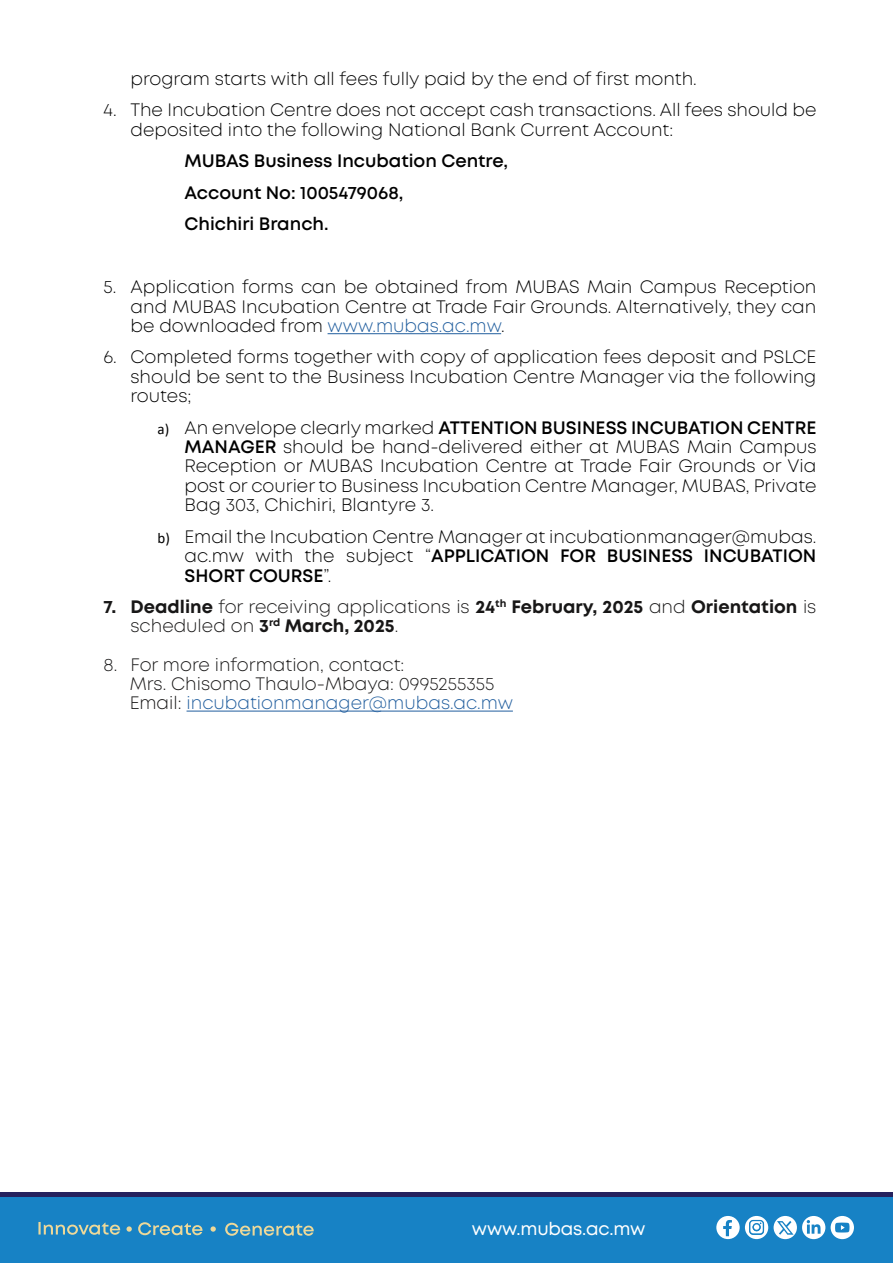
<style>
.page{position:relative;width:893px;height:1263px;background:#fff}
.page>*{position:absolute;margin:0;border:0;box-sizing:border-box;transform-origin:0 0}
.t1{font:300 18px/19.4px "Mont";color:#000;text-align:justify}
.t2{font:300 18px/19.4px "Mont";color:#181717}
.t3{font:700 18px/19.4px "Mont";color:#181717}
.t4{font:600 18px/31.5px "Mont";color:#000}
.t5{font:18px "Mont";letter-spacing:-.01em;color:#fff}
.s1{color:#215e9e}
.s2{font-family:"Calibri";font-weight:400;font-size:15px}
.s3{font-weight:600}
.s4{font-weight:300}
</style>
<div class="page">
<div style="left:0;top:1192px;width:893px;height:71px;background:#25215d"></div>
<div style="left:0;top:1197px;width:893px;height:66px;background:#1782c5"></div>
<svg style="left:716px;top:1216px;width:52px;height:23px"></svg>
<svg style="left:802px;top:1216px;width:23px;height:23px"></svg>
<svg style="left:831px;top:1216px;width:23px;height:23px"></svg>
<svg style="left:835px;top:1222px;width:14px;height:10px"></svg>
<div style="left:774px;top:1216px;width:23px;height:23px;background:#fff;border-radius:50%"></div>
<svg style="left:777px;top:1221px;width:16px;height:14px"></svg>
<svg style="left:38px;top:1222px;width:82px;height:13px"></svg>
<svg style="left:138px;top:1222px;width:64px;height:13px"></svg>
<svg style="left:225px;top:1223px;width:89px;height:13px"></svg>
<svg style="left:126px;top:1226px;width:6px;height:6px"></svg>
<svg style="left:210px;top:1226px;width:6px;height:6px"></svg>
<hr style="left:328px;top:333px;width:173px;height:1px;background:#215e9e">
<hr style="left:187px;top:711px;width:326px;height:1px;background:#215e9e">
<p class="t1" style="left:130px;top:69px;width:568px">program starts with all fees fully paid by the end of first month.</p>
<p class="t1" style="left:130px;top:101px;width:687px;text-indent:-27px">4. The Incubation Centre does not accept cash transactions. All fees should be deposited into the following National Bank Current Account:</p>
<p class="t4" style="left:184px;top:145px;width:325px">MUBAS Business Incubation Centre,<br>Account No: 1005479068,<br>Chichiri Branch.</p>
<p class="t1" style="left:130px;top:277px;width:687px;text-indent:-27px">5. Application forms can be obtained from MUBAS Main Campus Reception and MUBAS Incubation Centre at Trade Fair Grounds. Alternatively, they can be downloaded from <span class="s1">www.mubas.ac.mw</span>.</p>
<p class="t1" style="left:130px;top:348px;width:687px;text-indent:-27px">6. Completed forms together with copy of application fees deposit and PSLCE should be sent to the Business Incubation Centre Manager via the following routes;</p>
<p class="t1" style="left:184px;top:418px;width:633px;text-indent:-27px"><span class="s2">a)</span> An envelope clearly marked <span class="s3">ATTENTION BUSINESS INCUBATION CENTRE MANAGER</span> should be hand-delivered either at MUBAS Main Campus Reception or MUBAS Incubation Centre at Trade Fair Grounds or Via post or courier to Business Incubation Centre Manager, MUBAS, Private Bag 303, Chichiri, Blantyre 3.</p>
<p class="t1" style="left:184px;top:527px;width:633px;text-indent:-27px"><span class="s2">b)</span> Email the Incubation Centre Manager at incubationmanager@mubas. ac.mw with the subject “<span class="s3">APPLICATION FOR BUSINESS INCUBATION SHORT COURSE</span>”.</p>
<p class="t3" style="left:131px;top:597px;width:687px;text-indent:-27px">7. Deadline <span class="s4">for receiving applications is</span> 24<sup>th</sup> February, 2025 <span class="s4">and</span> Orientation <span class="s4">is scheduled on</span> 3<sup>rd</sup> March, 2025<span class="s4">.</span></p>
<p class="t2" style="left:130px;top:655px;width:385px;text-indent:-26px">8. For more information, contact:<br>Mrs. Chisomo Thaulo-Mbaya: 0995255355<br>Email: <span class="s1">incubationmanager@mubas.ac.mw</span></p>
<p class="t5" style="left:472px;top:1217px;width:175px">www.mubas.ac.mw</p>
</div>
